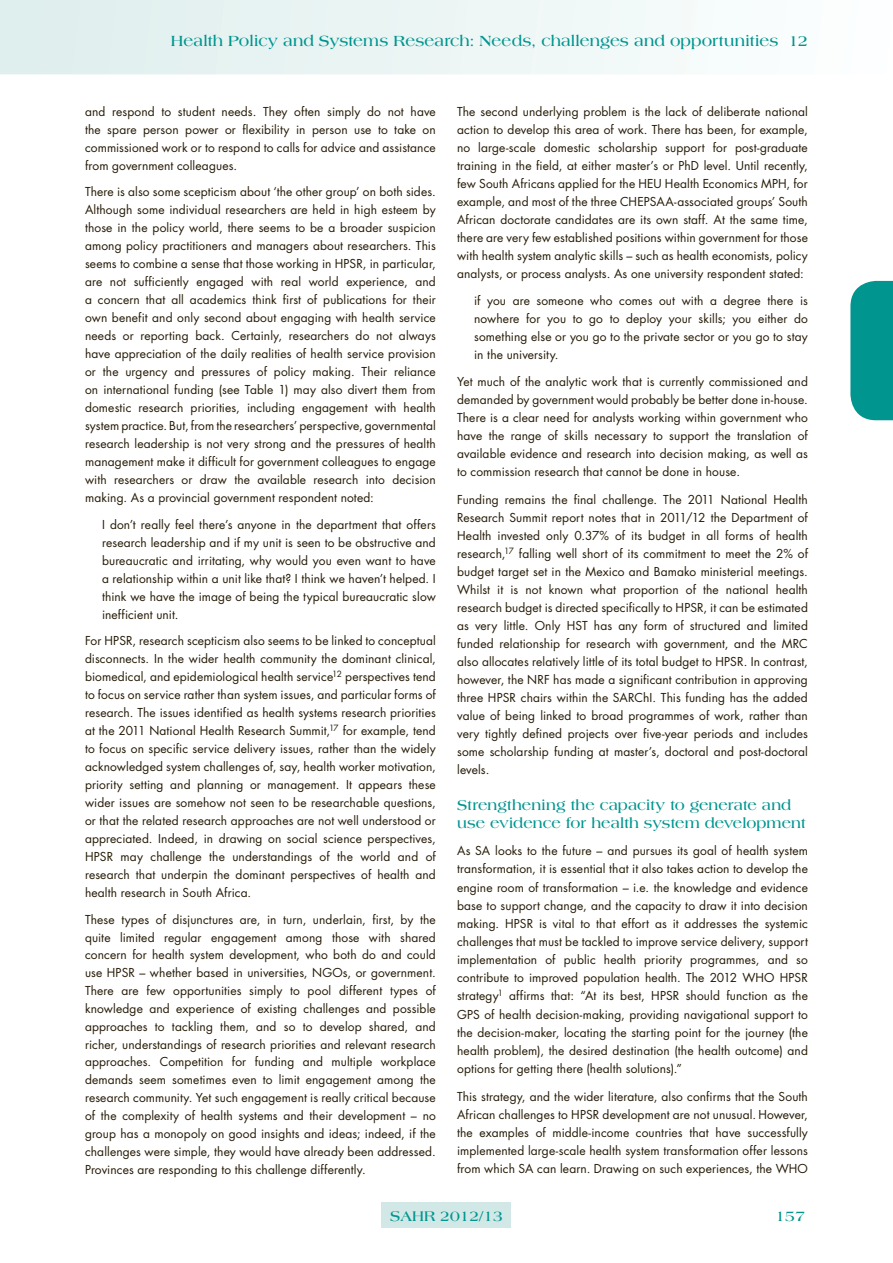
<style>
.page{position:relative;width:893px;height:1263px;background:#fff}
.page>*{position:absolute;margin:0;border:0;box-sizing:border-box;transform-origin:0 0}
.t1{font:700 15.75px "Americana";letter-spacing:.005em;color:#00958f}
.t2{font:700 15px/18px "Americana";letter-spacing:.005em;color:#00958f}
.t3{font:12px/18px "Futura";letter-spacing:.01em;color:#251a05;text-align:justify}
</style>
<div class="page">
<svg style="left:0;top:0;width:683px;height:74px"></svg>
<div style="left:850px;top:281px;width:43px;height:139px;background:#00958f"></div>
<div style="left:382px;top:1202px;width:129px;height:26px;background:#d1e8e7"></div>
<h1 class="t1" style="left:171px;top:32px;width:638px">Health Policy and Systems Research: Needs, challenges and opportunities 12</h1>
<p class="t3" style="left:85px;top:102px;width:352px">and respond to student needs. They often simply do not have the spare person power or flexibility in person use to take on commissioned work or to respond to calls for advice and assistance from government colleagues.</p>
<p class="t3" style="left:85px;top:183px;width:352px">There is also some scepticism about ‘the other group’ on both sides.<br>Although some individual researchers are held in high esteem by those in the policy world, there seems to be a broader suspicion among policy practitioners and managers about researchers. This seems to combine a sense that those working in HPSR, in particular, are not sufficiently engaged with real world experience, and a concern that all academics think first of publications for their own benefit and only second about engaging with health service needs or reporting back. Certainly, researchers do not always have appreciation of the daily realities of health service provision or the urgency and pressures of policy making. Their reliance on international funding (see Table 1) may also divert them from domestic research priorities, including engagement with health system practice. But, from the researchers’ perspective, governmental research leadership is not very strong and the pressures of health management make it difficult for government colleagues to engage with researchers or draw the available research into decision making. As a provincial government respondent noted:</p>
<p class="t3" style="left:102px;top:515px;width:335px">I don’t really feel there’s anyone in the department that offers research leadership and if my unit is seen to be obstructive and bureaucratic and irritating, why would you even want to have a relationship within a unit like that? I think we haven’t helped. I think we have the image of being the typical bureaucratic slow inefficient unit.</p>
<p class="t3" style="left:85px;top:632px;width:352px">For HPSR, research scepticism also seems to be linked to conceptual disconnects. In the wider health community the dominant clinical, biomedical, and epidemiological health service<sup>12</sup> perspectives tend to focus on service rather than system issues, and particular forms of research. The issues identified as health systems research priorities at the 2011 National Health Research Summit,<sup>17</sup> for example, tend to focus on specific service delivery issues, rather than the widely acknowledged system challenges of, say, health worker motivation, priority setting and planning or management. It appears these wider issues are somehow not seen to be researchable questions, or that the related research approaches are not well understood or appreciated. Indeed, in drawing on social science perspectives, HPSR may challenge the understandings of the world and of research that underpin the dominant perspectives of health and health research in South Africa.</p>
<p class="t3" style="left:85px;top:910px;width:352px">These types of disjunctures are, in turn, underlain, first, by the quite limited regular engagement among those with shared concern for health system development, who both do and could use HPSR – whether based in universities, NGOs, or government.<br>There are few opportunities simply to pool different types of knowledge and experience of existing challenges and possible approaches to tackling them, and so to develop shared, and richer, understandings of research priorities and relevant research approaches. Competition for funding and multiple workplace demands seem sometimes even to limit engagement among the research community. Yet such engagement is really critical because of the complexity of health systems and their development – no group has a monopoly on good insights and ideas; indeed, if the challenges were simple, they would have already been addressed.<br>Provinces are responding to this challenge differently.</p>
<p class="t3" style="left:457px;top:102px;width:352px">The second underlying problem is the lack of deliberate national action to develop this area of work. There has been, for example, no large-scale domestic scholarship support for post-graduate training in the field, at either master’s or PhD level. Until recently, few South Africans applied for the HEU Health Economics MPH, for example, and most of the three CHEPSAA-associated groups’ South African doctorate candidates are its own staff. At the same time, there are very few established positions within government for those with health system analytic skills – such as health economists, policy analysts, or process analysts. As one university respondent stated:</p>
<p class="t3" style="left:474px;top:291px;width:335px">if you are someone who comes out with a degree there is nowhere for you to go to deploy your skills; you either do something else or you go to the private sector or you go to stay in the university.</p>
<p class="t3" style="left:457px;top:373px;width:352px">Yet much of the analytic work that is currently commissioned and demanded by government would probably be better done in-house.<br>There is a clear need for analysts working within government who have the range of skills necessary to support the translation of available evidence and research into decision making, as well as to commission research that cannot be done in house.</p>
<p class="t3" style="left:457px;top:490px;width:352px">Funding remains the final challenge. The 2011 National Health Research Summit report notes that in 2011/12 the Department of Health invested only 0.37% of its budget in all forms of health research,<sup>17</sup> falling well short of its commitment to meet the 2% of budget target set in the Mexico and Bamako ministerial meetings.<br>Whilst it is not known what proportion of the national health research budget is directed specifically to HPSR, it can be estimated as very little. Only HST has any form of structured and limited funded relationship for research with government, and the MRC also allocates relatively little of its total budget to HPSR. In contrast, however, the NRF has made a significant contribution in approving three HPSR chairs within the SARChI. This funding has the added value of being linked to broad programmes of work, rather than very tightly defined projects over five-year periods and includes some scholarship funding at master’s, doctoral and post-doctoral levels.</p>
<p class="t2" style="left:457px;top:796px;width:350px">Strengthening the capacity to generate and use evidence for health system development</p>
<p class="t3" style="left:457px;top:841px;width:352px">As SA looks to the future – and pursues its goal of health system transformation, it is essential that it also takes action to develop the engine room of transformation – i.e. the knowledge and evidence base to support change, and the capacity to draw it into decision making. HPSR is vital to that effort as it addresses the systemic challenges that must be tackled to improve service delivery, support implementation of public health priority programmes, and so contribute to improved population health. The 2012 WHO HPSR strategy<sup>1</sup> affirms that: “At its best, HPSR should function as the GPS of health decision-making, providing navigational support to the decision-maker, locating the starting point for the journey (the health problem), the desired destination (the health outcome) and options for getting there (health solutions).”</p>
<p class="t3" style="left:457px;top:1087px;width:352px">This strategy, and the wider literature, also confirms that the South African challenges to HPSR development are not unusual. However, the examples of middle-income countries that have successfully implemented large-scale health system transformation offer lessons from which SA can learn. Drawing on such experiences, the WHO</p>
<p class="t2" style="left:390px;top:1206px;width:114px">SAHR 2012/13</p>
<p class="t2" style="left:776px;top:1207px;width:31px">157</p>
</div>
